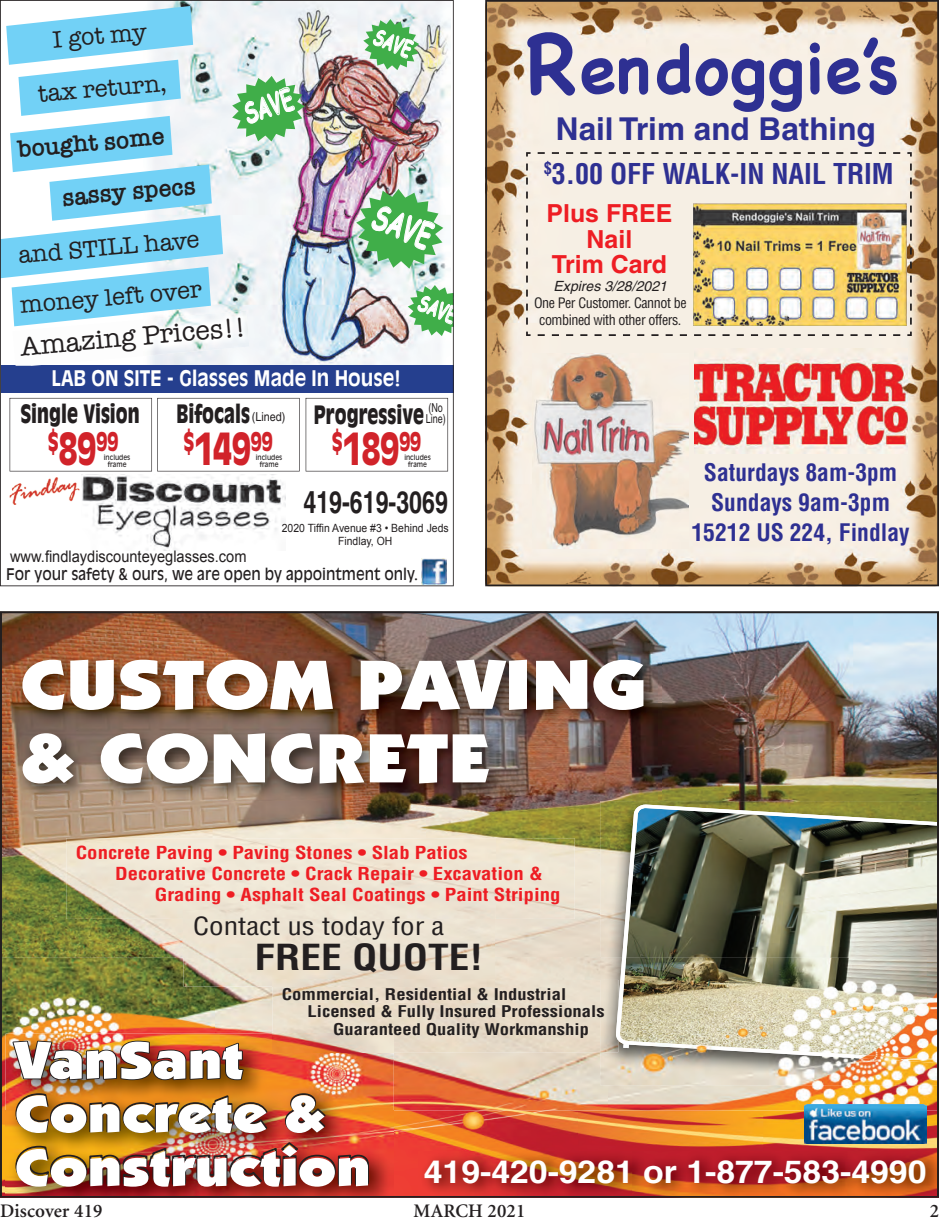
<style>
.page{position:relative;width:939px;height:1223px;background:#fff}
.page>*{position:absolute;margin:0;border:0;box-sizing:border-box;transform-origin:0 0}
.t1{font:900 70px/73.5px "Itc Kabel";color:#fff;scale:1.18 1}
.t2{font:700 66.85px "Chalkboard";letter-spacing:.015em;color:#2e3092}
.t3{font:900 52.5px/53.7px "Itc Kabel";color:#fff;scale:1.18 1}
.t4{font:700 condensed 35px "Helvetica LT Std";color:#231f20;scale:1.18 1}
.t5{font:700 34.48px "Comic Sans MS";color:#fff;scale:.64 1}
.t6{font:700 31.5px "Helvetica";color:#fff;scale:1.07 1}
.t7{font:700 31.5px "Helvetica LT";color:#2e3092}
.t8{font:700 30.62px "Helvetica LT";color:#231f20;scale:.76 1}
.t9{font:700 28.7px "Comic Sans MS";color:#fff;scale:.64 1}
.t10{font:700 condensed 28px "Helvetica LT";color:#2e3092}
.t11{font:27.47px "American Typewriter";color:#231f20}
.t12{font:900 25.03px/28px "Antique Olive";color:#231f20;text-align:center;scale:.71 1}
.t13{font:900 25.03px "Antique Olive";color:#d1232a;scale:.71 1}
.t14{font:700 24.85px/25.2px "Helvetica LT";color:#ee1d23;text-align:center}
.t15{font:24.5px "American Typewriter";color:#231f20}
.t16{font:600 24.5px "American Typewriter";color:#231f20}
.t17{font:condensed 24.5px "Helvetica LT Std";color:#231f20;scale:1.18 1}
.t18{font:700 condensed 23.62px/29.8px "Helvetica LT";color:#2e3092;text-align:center}
.t19{font:700 22.05px "Comic Sans MS";color:#fff;scale:.64 1}
.t20{font:700 21.18px "Antique Olive";color:#fff;scale:.89 1}
.t21{font:600 19.25px "Minion";letter-spacing:.01em;color:#231f20}
.t22{font:700 condensed 17.5px "Helvetica LT Std";color:#ee1d23;scale:1.18 1}
.t23{font:15.92px "Antique Olive";color:#231f20;scale:.89 1}
.t24{font:15.92px "Arial";color:#231f20;scale:.92 1}
.t25{font:700 condensed 15.75px "Helvetica LT Std";color:#231f20;scale:1.18 1}
.t26{font:condensed 14px/16.8px "Helvetica LT";letter-spacing:-.03em;color:#231f20;text-align:center}
.t27{font:12.25px/10.7px "Helvetica LT";color:#231f20;scale:.73 1}
.t28{font:11.38px/13px "Arial";color:#231f20;text-align:center;scale:.92 1}
.t29{font:7px/6.8px "Antique Olive";color:#231f20;text-align:center;scale:.89 1}
.s1{color:#d1232a}
.s2{font-size:43.05px;color:#d1232a}
.s3{font-family:"Helvetica LT";font-weight:400;font-size:12.25px}
.s4{font-size:43.05px}
.s5{font-size:82.25px}
.s6{font-style:italic;font-stretch:normal}
.s7{font-family:"Itc Kabel";font-weight:900;font-size:52.5px}
</style>
<div class="page">
<svg style="left:485px;top:0;width:454px;height:586px;background:#decbb4"></svg>
<img style="left:694px;top:348px;width:214px;height:106px">
<img style="left:532px;top:353px;width:157px;height:195px">
<svg style="left:526px;top:152px;width:386px;height:184px;background:#e4d7bb"></svg>
<img style="left:0;top:0;width:454px;height:586px">
<img style="left:13px;top:319px;width:130px;height:47px">
<img style="left:143px;top:310px;width:106px;height:46px">
<svg style="left:16px;top:366px;width:16px;height:1px"></svg>
<img style="left:418px;top:1197px;width:521px;height:1px">
<img style="left:0;top:611px;width:939px;height:586px">
<p class="t15" style="left:51px;top:21px;width:96px;rotate:-5deg">I got my</p>
<p class="t15" style="left:36px;top:75px;width:130px;rotate:-5deg">tax return,</p>
<p class="t16" style="left:16px;top:130px;width:149px;rotate:-5deg">bought some</p>
<p class="t16" style="left:61px;top:179px;width:135px;rotate:-5deg">sassy specs</p>
<p class="t15" style="left:17px;top:236px;width:183px;rotate:-5deg">and STILL have</p>
<p class="t15" style="left:19px;top:286px;width:184px;rotate:-5deg">money left over</p>
<p class="t9" style="left:238px;top:93px;width:79px;rotate:-18deg">SAVE</p>
<p class="t11" style="left:18px;top:325px;width:228px;rotate:-5deg">Amazing Prices!!</p>
<p class="t19" style="left:381px;top:21px;width:62px;rotate:22deg">SAVE</p>
<p class="t5" style="left:384px;top:191px;width:95px;rotate:22deg">SAVE</p>
<p class="t19" style="left:426px;top:287px;width:62px;rotate:22deg">SAVE</p>
<p class="t20" style="left:52px;top:365px;width:394px">LAB ON SITE - Glasses Made In House!</p>
<p class="t12" style="left:20px;top:398px;width:170px">Single Vision <span class="s1">$</span><span class="s2">89</span><span class="s1">99</span></p>
<p class="t12" style="left:176px;top:399px;width:350px">Bifocals <span class="s3">(Lined)</span> Progressive</p>
<p class="t27" style="left:426px;top:402px;width:29px">(No<br>Line)</p>
<p class="t13" style="left:183px;top:426px;width:127px">$<span class="s4">149</span>99</p>
<p class="t13" style="left:332px;top:426px;width:127px">$<span class="s4">189</span>99</p>
<p class="t29" style="left:104px;top:454px;width:31px">includes frame</p>
<p class="t29" style="left:256px;top:454px;width:31px">includes frame</p>
<p class="t29" style="left:404px;top:454px;width:31px">includes frame</p>
<p class="t8" style="left:303px;top:483px;width:192px">419-619-3069</p>
<p class="t28" style="left:282px;top:521px;width:183px">2020 Tiffin Avenue #3 • Behind Jeds<br>Findlay, OH</p>
<p class="t23" style="left:6px;top:564px;width:464px">For your safety &amp; ours, we are open by appointment only.</p>
<p class="t24" style="left:10px;top:546px;width:258px">www.findlaydiscounteyeglasses.com</p>
<p class="t2" style="left:525px;top:30px;width:375px"><span class="s5">R</span>endoggie’s</p>
<p class="t7" style="left:556px;top:109px;width:321px">Nail Trim and Bathing</p>
<p class="t10" style="left:544px;top:156px;width:351px"><sup>$</sup>3.00 OFF WALK-IN NAIL TRIM</p>
<p class="t14" style="left:546px;top:201px;width:127px">Plus FREE<br>Nail<br>Trim Card</p>
<p class="t26" style="left:534px;top:277px;width:154px"><span class="s6">Expires 3/28/2021<br></span>One Per Customer. Cannot be combined with other offers.</p>
<p class="t18" style="left:691px;top:457px;width:220px">Saturdays 8am-3pm<br>Sundays 9am-3pm<br>15212 US 224, Findlay</p>
<p class="t1" style="left:21px;top:646px;width:532px">CUSTOM PAVING &amp; CONCRETE</p>
<p class="t22" style="left:76px;top:841px;width:334px">Concrete Paving • Paving Stones • Slab Patios</p>
<p class="t22" style="left:115px;top:862px;width:364px">Decorative Concrete • Crack Repair • Excavation &amp;</p>
<p class="t22" style="left:155px;top:883px;width:345px">Grading • Asphalt Seal Coatings • Paint Striping</p>
<p class="t17" style="left:193px;top:911px;width:214px">Contact us today for a</p>
<p class="t4" style="left:254px;top:935px;width:195px">FREE QUOTE!</p>
<p class="t25" style="left:282px;top:984px;width:242px">Commercial, Residential &amp; Industrial</p>
<p class="t25" style="left:307px;top:1001px;width:253px">Licensed &amp; Fully Insured Professionals</p>
<p class="t25" style="left:333px;top:1019px;width:218px">Guaranteed Quality Workmanship</p>
<p class="t3" style="left:15px;top:1032px;width:265px">VanSant<br>Concrete &amp;</p>
<p class="t6" style="left:15px;top:1152px;width:853px"><span class="s7">Construction</span> 419-420-9281 or 1-877-583-4990</p>
<p class="t21" style="left:0;top:1200px;width:104px">Discover 419</p>
<p class="t21" style="left:413px;top:1200px;width:113px">MARCH 2021</p>
<p class="t21" style="left:929px;top:1200px;width:11px">2</p>
</div>
